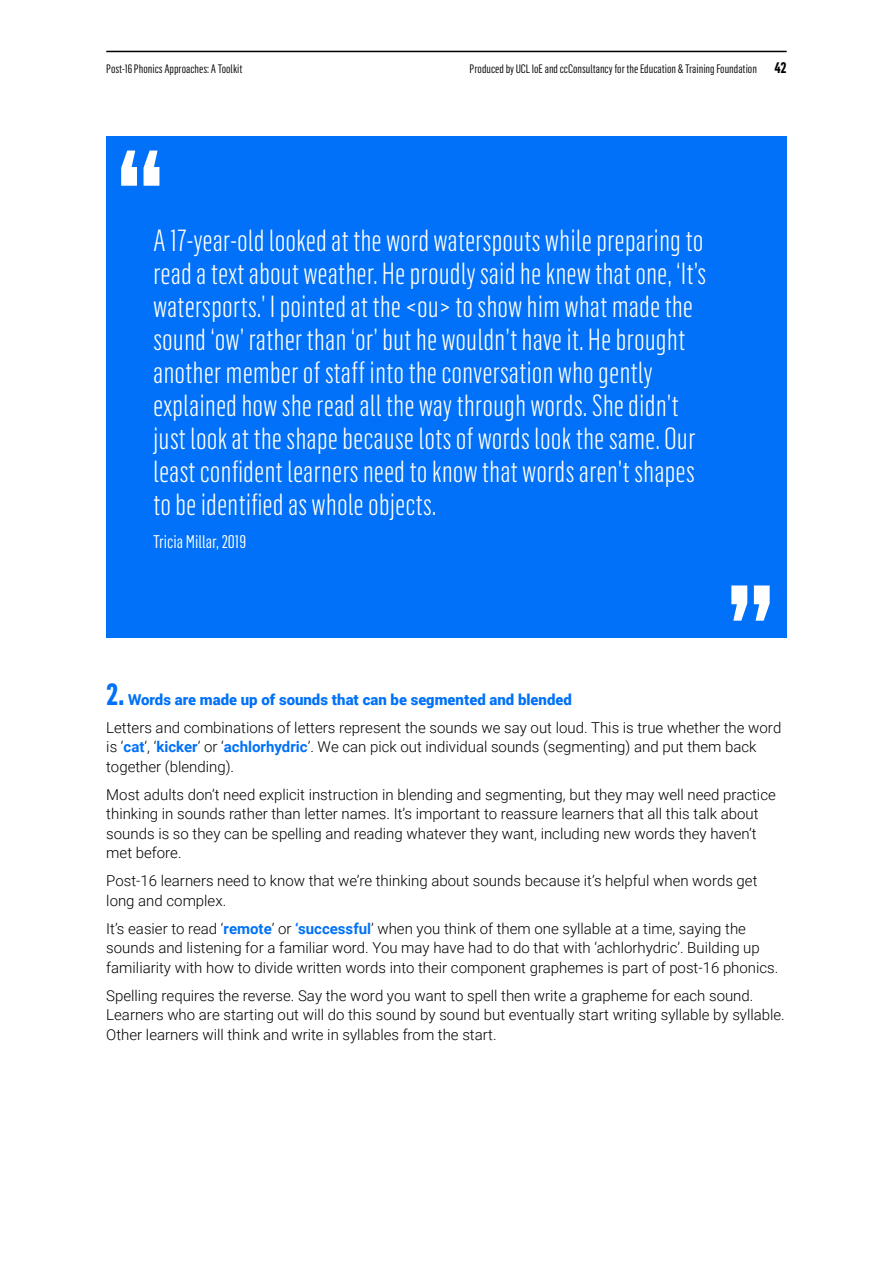
<style>
.page{position:relative;width:893px;height:1263px;background:#fff}
.page>*{position:absolute;margin:0;border:0;box-sizing:border-box;transform-origin:0 0}
.t1{font:300 30px/33px "Flama Condensed";color:#fff}
.t2{font:18px "Flama Condensed";color:#fff}
.t3{font:300 15px/19.5px "Roboto";color:#000}
.t4{font:12px "Flama Condensed";color:#000}
.s1{font-weight:700;font-size:15px}
.s2{font-family:"Flama Condensed";font-weight:700;font-size:30px;color:#0071f8}
.s3{font-weight:900;color:#0071f8}
.s4{font-weight:700;color:#0071f8}
</style>
<div class="page">
<div style="left:106px;top:137px;width:681px;height:501px;background:#0071f8"></div>
<svg style="left:121px;top:151px;width:38px;height:35px"></svg>
<svg style="left:731px;top:585px;width:39px;height:36px"></svg>
<hr style="left:106px;top:51px;width:681px;height:1px;background:#000">
<p class="t4" style="left:106px;top:61px;width:138px">Post-16 Phonics Approaches: A Toolkit</p>
<p class="t4" style="left:470px;top:61px;width:319px">Produced by UCL IoE and ccConsultancy for the Education &amp; Training Foundation <span class="s1">42</span></p>
<p class="t1" style="left:153px;top:223px;width:555px">A 17-year-old looked at the word waterspouts while preparing to read a text about weather. He proudly said he knew that one, ‘It’s watersports.’ I pointed at the &lt;ou&gt; to show him what made the sound ‘ow’ rather than ‘or’ but he wouldn’t have it. He brought another member of staff into the conversation who gently explained how she read all the way through words. She didn’t just look at the shape because lots of words look the same. Our least confident learners need to know that words aren’t shapes to be identified as whole objects.</p>
<p class="t2" style="left:153px;top:531px;width:95px">Tricia Millar, 2019</p>
<p class="t3" style="left:106px;top:685px;width:676px;line-height:28px"><span class="s2">2.</span> <span class="s3">Words are made up of sounds that can be segmented and blended<br></span>Letters and combinations of letters represent the sounds we say out loud. This is true whether the word</p>
<p class="t3" style="left:106px;top:736px;width:652px">is ‘<span class="s4">cat</span>’, ‘<span class="s4">kicker</span>’ or ‘<span class="s4">achlorhydric</span>’. We can pick out individual sounds (segmenting) and put them back together (blending).</p>
<p class="t3" style="left:106px;top:784px;width:671px">Most adults don’t need explicit instruction in blending and segmenting, but they may well need practice thinking in sounds rather than letter names. It’s important to reassure learners that all this talk about sounds is so they can be spelling and reading whatever they want, including new words they haven’t met before.</p>
<p class="t3" style="left:106px;top:871px;width:653px">Post-16 learners need to know that we’re thinking about sounds because it’s helpful when words get long and complex.</p>
<p class="t3" style="left:106px;top:918px;width:674px">It’s easier to read ‘<span class="s4">remote</span>’ or <span class="s4">‘successful</span>’ when you think of them one syllable at a time, saying the sounds and listening for a familiar word. You may have had to do that with ‘achlorhydric’. Building up familiarity with how to divide written words into their component graphemes is part of post-16 phonics.</p>
<p class="t3" style="left:106px;top:985px;width:680px">Spelling requires the reverse. Say the word you want to spell then write a grapheme for each sound.<br>Learners who are starting out will do this sound by sound but eventually start writing syllable by syllable.<br>Other learners will think and write in syllables from the start.</p>
</div>
